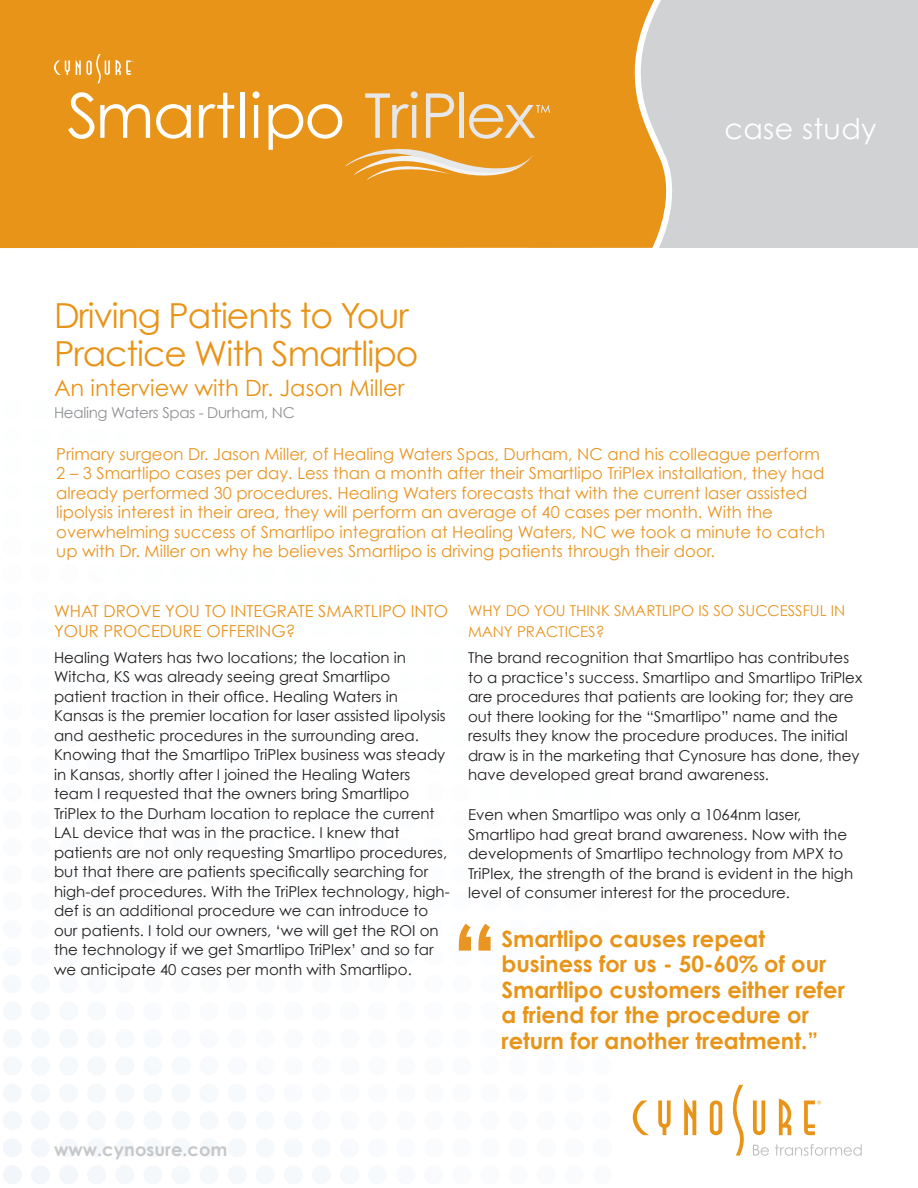
<style>
.page{position:relative;width:918px;height:1188px;background:#fff}
.page>*{position:absolute;margin:0;border:0;box-sizing:border-box;transform-origin:0 0}
.t1{font:700 98.4px "Century Gothic";color:#e99522}
.t2{font:34.5px/37.5px "Century Gothic";letter-spacing:-.03em;color:#e89418}
.t3{font:28.5px "Century Gothic";letter-spacing:.015em;color:#fff}
.t4{font:700 22.5px/25.5px "Century Gothic";color:#e89418}
.t5{font:22.5px "Century Gothic";color:#e89418}
.t6{font:700 18px "Century Gothic";color:#c7c8ca}
.t7{font:16.5px/19.5px "Century Gothic";color:#e99522}
.t8{font:15px/19.5px "Century Gothic";color:#231f20}
.t9{font:15px/21px "Century Gothic";color:#e99522}
.t10{font:15px "Century Gothic";letter-spacing:-.02em;color:#919295}
</style>
<div class="page">
<svg style="left:3px;top:1098px;width:720px;height:86px"></svg>
<div style="left:530px;top:0;width:388px;height:248px;background:#d1d2d4"></div>
<div style="left:0;top:0;width:632px;height:248px;background:#e89418"></div>
<svg style="left:684px;top:1099px;width:12px;height:36px"></svg>
<svg style="left:658px;top:1101px;width:13px;height:34px"></svg>
<svg style="left:710px;top:1101px;width:12px;height:34px"></svg>
<svg style="left:753px;top:1101px;width:12px;height:34px"></svg>
<svg style="left:779px;top:1099px;width:12px;height:36px"></svg>
<svg style="left:633px;top:1101px;width:16px;height:34px"></svg>
<svg style="left:804px;top:1101px;width:17px;height:34px"></svg>
<svg style="left:733px;top:1085px;width:11px;height:71px"></svg>
<svg style="left:753px;top:1145px;width:16px;height:11px"></svg>
<svg style="left:775px;top:1144px;width:87px;height:12px"></svg>
<svg style="left:632px;top:0;width:40px;height:248px"></svg>
<svg style="left:68px;top:92px;width:26px;height:47px"></svg>
<svg style="left:100px;top:104px;width:50px;height:34px"></svg>
<svg style="left:156px;top:104px;width:35px;height:35px"></svg>
<svg style="left:199px;top:93px;width:35px;height:45px"></svg>
<hr style="left:240px;top:92px;width:4px;height:46px;background:#fff">
<svg style="left:253px;top:91px;width:7px;height:47px"></svg>
<svg style="left:269px;top:91px;width:281px;height:89px;background:#e8a43f"></svg>
<svg style="left:54px;top:61px;width:16px;height:14px"></svg>
<svg style="left:116px;top:60px;width:17px;height:15px"></svg>
<svg style="left:76px;top:54px;width:34px;height:29px"></svg>
<h2 class="t2" style="left:54px;top:297px;width:366px">Driving Patients to Your<br>Practice With Smartlipo</h2>
<h3 class="t5" style="left:54px;top:374px;width:353px">An interview with Dr. Jason Miller</h3>
<p class="t10" style="left:54px;top:404px;width:242px">Healing Waters Spas - Durham, NC</p>
<h3 class="t3" style="left:724px;top:112px;width:154px">case study</h3>
<p class="t7" style="left:56px;top:444px;width:770px">Primary surgeon Dr. Jason Miller, of Healing Waters Spas, Durham, NC and his colleague perform 2 – 3 Smartlipo cases per day. Less than a month after their Smartlipo TriPlex installation, they had already performed 30 procedures. Healing Waters forecasts that with the current laser assisted lipolysis interest in their area, they will perform an average of 40 cases per month. With the overwhelming success of Smartlipo integration at Healing Waters, NC we took a minute to catch up with Dr. Miller on why he believes Smartlipo is driving patients through their door.</p>
<p class="t7" style="left:54px;top:601px;width:396px;text-indent:50px">drove you to integrate Smartlipo into your procedure offering?</p>
<p class="t8" style="left:54px;top:648px;width:397px">Healing Waters has two locations; the location in Witcha, KS was already seeing great Smartlipo<br>patient traction in their office. Healing Waters in Kansas is the premier location for laser assisted lipolysis and aesthetic procedures in the surrounding area.<br>Knowing that the Smartlipo TriPlex business was steady in Kansas, shortly after I joined the Healing Waters team I requested that the owners bring Smartlipo TriPlex to the Durham location to replace the current LAL device that was in the practice. I knew that patients are not only requesting Smartlipo procedures, but that there are patients specifically searching for high-def procedures. With the TriPlex technology, high&shy;def is an additional procedure we can introduce to our patients. I told our owners, ‘we will get the ROI</p>
<p class="t7" style="left:54px;top:601px;width:27px">What</p>
<p class="t8" style="left:54px;top:921px;width:386px;text-indent:366px">on the technology if we get Smartlipo TriPlex’ and so far we anticipate 40 cases per month with Smartlipo.</p>
<p class="t9" style="left:468px;top:600px;width:376px">Why do you think Smartlipo is so successful in many</p>
<p class="t9" style="left:517px;top:621px;width:29px">pract</p>
<p class="t9" style="left:565px;top:621px;width:41px">ices?</p>
<p class="t8" style="left:468px;top:648px;width:396px">The brand recognition that Smartlipo has contributes to a practice’s success. Smartlipo and Smartlipo TriPlex are procedures that patients are looking for; they are out there looking for the “Smartlipo” name and the results they know the procedure produces. The initial draw is in the marketing that Cynosure has done, they have developed great brand awareness.</p>
<p class="t8" style="left:468px;top:805px;width:387px">Even when Smartlipo was only a 1064nm laser, Smartlipo had great brand awareness. Now with the developments of Smartlipo technology from MPX to TriPlex, the strength of the brand is evident in the high level of consumer interest for the procedure.</p>
<h3 class="t4" style="left:502px;top:926px;width:345px">Smartlipo causes repeat business for us - 50-60% of our<br>Smartlipo customers either refer a friend for the procedure or return for another treatment.”</h3>
<h1 class="t1" style="left:451px;top:899px;width:49px">“</h1>
<p class="t6" style="left:54px;top:1138px;width:175px">www.cynosure.com</p>
</div>
